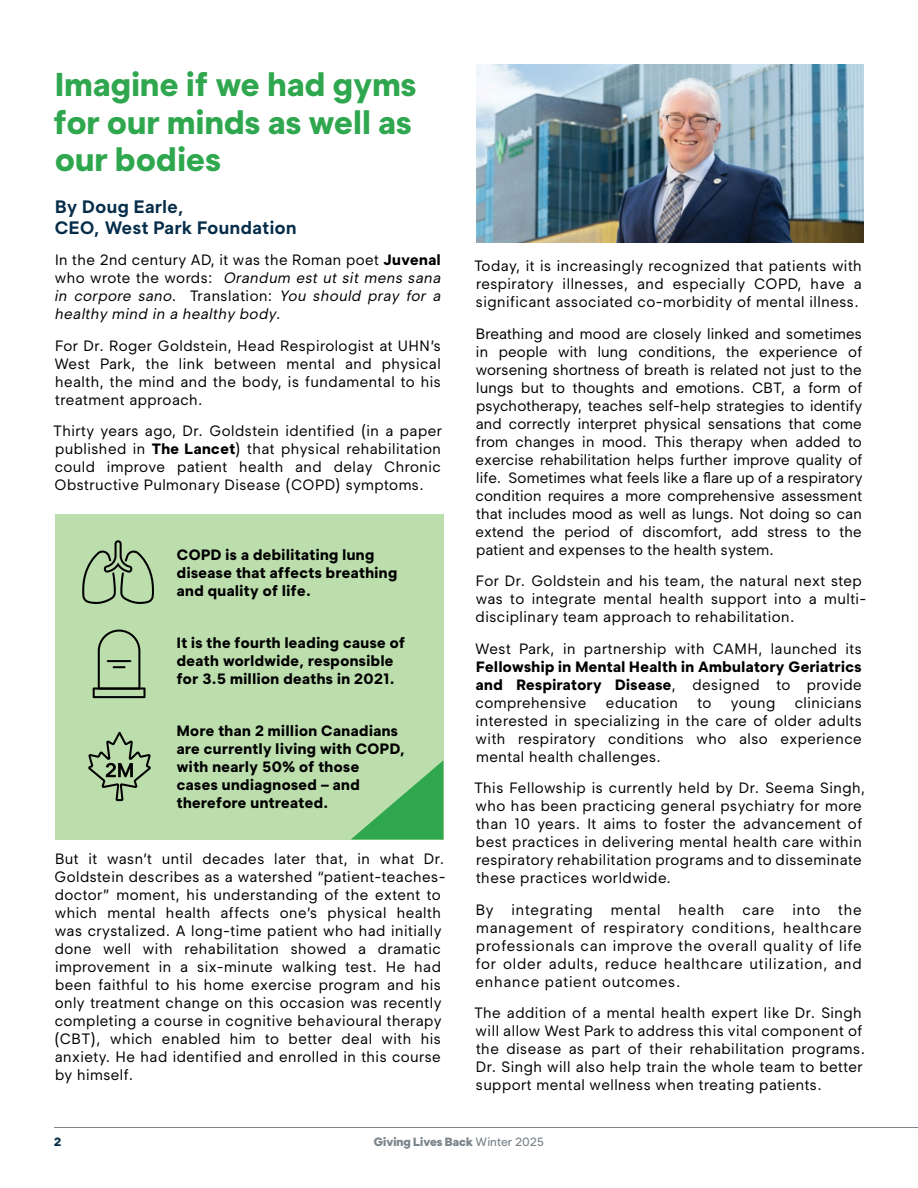
<style>
.page{position:relative;width:918px;height:1188px;background:#fff}
.page>*{position:absolute;margin:0;border:0;box-sizing:border-box;transform-origin:0 0}
.H2_header{font:800 33px/37.5px "Segment";letter-spacing:.01em;color:#2fa74e}
.t1{font:700 18px/21px "Segment";letter-spacing:.03em;color:#052c49}
.body_copy{font:15px/18px "Segment";letter-spacing:.03em;color:#000;text-align:justify}
.body_copy-2{font:800 15px/18px "Segment";letter-spacing:.03em;color:#000}
.body_copy-3{font:italic 15px/18px "Segment";letter-spacing:.03em;color:#000;text-align:justify}
.t2{font:900 12px "Segment";color:#7b858b}
.t3{font:900 12px "Segment";color:#052c49}
.s1{font-style:normal}
.s2{font-weight:800;font-style:normal}
.s3{font-weight:800}
.s4{font-weight:500}
</style>
<div class="page">
<div style="left:55px;top:514px;width:388px;height:326px;background:#bcdead"></div>
<svg style="left:351px;top:760px;width:92px;height:80px"></svg>
<svg style="left:82px;top:540px;width:72px;height:64px"></svg>
<svg style="left:93px;top:630px;width:53px;height:68px"></svg>
<svg style="left:88px;top:732px;width:63px;height:69px"></svg>
<img style="left:477px;top:65px;width:387px;height:178px">
<hr style="left:54px;top:1127px;width:864px;height:1px;background:#7b858b">
<p class="H2_header" style="left:54px;top:66px;width:364px">Imagine if we had gyms for our minds as well as our bodies</p>
<h3 class="t1" style="left:55px;top:196px;width:243px">By Doug Earle,<br>CEO, West Park Foundation</h3>
<p class="body_copy-3" style="left:54px;top:251px;width:388px"><span class="s1">In the 2nd century AD, it was the Roman poet</span> <span class="s2">Juvenal </span><span class="s1">who wrote the words:</span> Orandum est ut sit mens sana in corpore sano<span class="s1">. Translation:</span> You should pray for a healthy mind in a healthy body<span class="s1">.</span></p>
<p class="body_copy" style="left:54px;top:336px;width:388px">For Dr. Roger Goldstein, Head Respirologist at UHN’s West Park, the link between mental and physical health, the mind and the body, is fundamental to his treatment approach.</p>
<p class="body_copy" style="left:53px;top:422px;width:390px">Thirty years ago, Dr. Goldstein identified (in a paper published in <span class="s3">The Lancet</span>) that physical rehabilitation could improve patient health and delay Chronic Obstructive Pulmonary Disease (COPD) symptoms.</p>
<p class="body_copy-2" style="left:177px;top:546px;width:222px">COPD is a debilitating lung disease that affects breathing and quality of life.</p>
<p class="body_copy-2" style="left:177px;top:634px;width:230px">It is the fourth leading cause of death worldwide, responsible for 3.5 million deaths in 2021.</p>
<p class="body_copy-2" style="left:177px;top:722px;width:230px">More than 2 million Canadians are currently living with COPD, with nearly 50% of those<br>cases undiagnosed – and therefore untreated.</p>
<p class="body_copy" style="left:54px;top:849px;width:393px;text-align:left">But it wasn’t until decades later that, in what Dr.<br>Goldstein describes as a watershed “patient-teaches&shy;doctor” moment, his understanding of the extent to which mental health affects one’s physical health was crystalized. A long-time patient who had initially done well with rehabilitation showed a dramatic improvement in a six-minute walking test. He had been faithful to his home exercise program and his only treatment change on this occasion was recently completing a course in cognitive behavioural therapy (CBT), which enabled him to better deal with his anxiety. He had identified and enrolled in this course by himself.</p>
<p class="body_copy" style="left:474px;top:257px;width:389px">Today, it is increasingly recognized that patients with respiratory illnesses, and especially COPD, have a significant associated co-morbidity of mental illness.</p>
<p class="body_copy" style="left:476px;top:324px;width:388px">Breathing and mood are closely linked and sometimes in people with lung conditions, the experience of worsening shortness of breath is related not just to the lungs but to thoughts and emotions. CBT, a form of psychotherapy, teaches self-help strategies to identify and correctly interpret physical sensations that come from changes in mood. This therapy when added to exercise rehabilitation helps further improve quality of life. Sometimes what feels like a flare up of a respiratory condition requires a more comprehensive assessment that includes mood as well as lungs. Not doing so can extend the period of discomfort, add stress to the patient and expenses to the health system.</p>
<p class="body_copy" style="left:476px;top:572px;width:392px;text-align:left">For Dr. Goldstein and his team, the natural next step was to integrate mental health support into a multi&shy;disciplinary team approach to rehabilitation.</p>
<p class="body_copy" style="left:475px;top:639px;width:388px">West Park, in partnership with CAMH, launched its <span class="s3">Fellowship in Mental Health in Ambulatory Geriatrics and Respiratory Disease</span>, designed to provide comprehensive</p>
<p class="body_copy" style="left:476px;top:693px;width:388px;text-indent:319px">clinicians interested in specializing in the care of older adults with respiratory conditions who also experience mental health challenges.</p>
<p class="body_copy" style="left:474px;top:779px;width:393px;text-align:left">This Fellowship is currently held by Dr. Seema Singh, who has been practicing general psychiatry for more than 10 years. It aims to foster the advancement of best practices in delivering mental health care within respiratory rehabilitation programs and to disseminate these practices worldwide.</p>
<p class="body_copy" style="left:476px;top:900px;width:388px">By integrating mental health care into the management of respiratory conditions, healthcare professionals can improve the overall quality of life for older adults, reduce healthcare utilization, and enhance patient outcomes.</p>
<p class="body_copy" style="left:474px;top:1004px;width:393px;text-align:left">The addition of a mental health expert like Dr. Singh will allow West Park to address this vital component of the disease as part of their rehabilitation programs.<br>Dr. Singh will also help train the whole team to better support mental wellness when treating patients.</p>
<p class="body_copy" style="left:606px;top:693px;width:74px">education</p>
<p class="body_copy" style="left:698px;top:693px;width:15px">to</p>
<p class="body_copy" style="left:731px;top:693px;width:46px">young</p>
<p class="t3" style="left:54px;top:1134px;width:9px">2</p>
<p class="t2" style="left:374px;top:1134px;width:172px">Giving Lives Back <span class="s4">Winter 2025</span></p>
</div>
